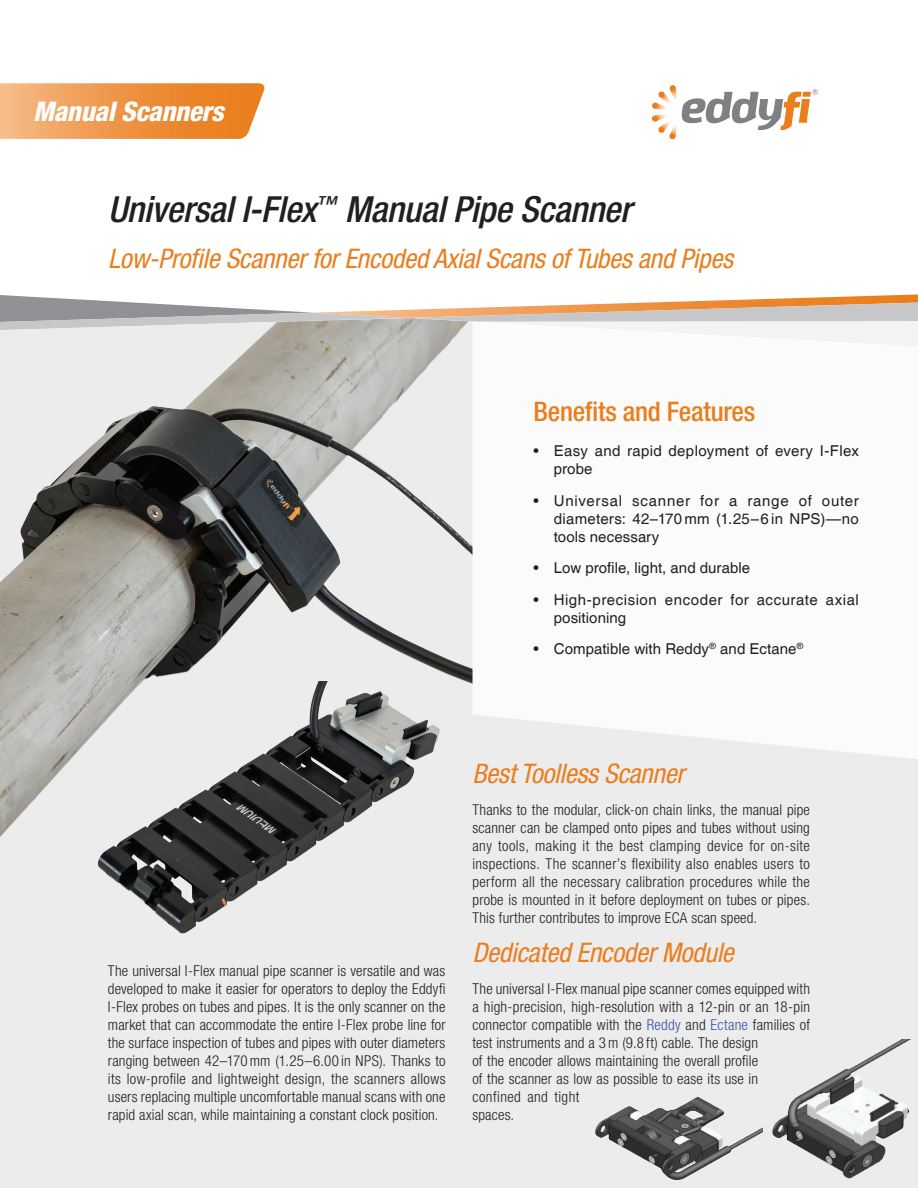
<style>
.page{position:relative;width:918px;height:1188px;background:#fff}
.page>*{position:absolute;margin:0;border:0;box-sizing:border-box;transform-origin:0 0}
.t1{font:italic 500 condensed 36px "Helvetica Neue LT Std";letter-spacing:-.01em;color:#231f20}
.t2{font:italic condensed 27px "Helvetica Neue LT Std";letter-spacing:-.01em;color:#ea7e1d}
.t3{font:500 condensed 27px "Helvetica Neue LT Std";letter-spacing:-.01em;color:#ea7e1d}
.t4{font:italic 800 condensed 27px "Helvetica Neue LT Std";letter-spacing:-.01em;color:#fff}
.t5{font:300 condensed 15px/18px "Helvetica Neue LT Std";letter-spacing:.01em;color:#231f20;text-align:justify}
.t6{font:15px/18px "Helvetica";letter-spacing:.015em;color:#231f20}
.t7{font:15px/18px "Helvetica";letter-spacing:.035em;color:#231f20}
.s1{color:#3a54a4}
</style>
<div class="page">
<svg style="left:0;top:294px;width:918px;height:24px"></svg>
<div style="left:0;top:318px;width:918px;height:870px;background:#ececed"></div>
<svg style="left:0;top:83px;width:265px;height:56px;background:#ef9a4f"></svg>
<svg style="left:472px;top:321px;width:446px;height:439px"></svg>
<img style="left:0;top:318px;width:472px;height:533px">
<div style="left:669px;top:133px;width:7px;height:6px;background:#ea7e1d;border-radius:3px"></div>
<div style="left:652px;top:115px;width:7px;height:7px;background:#ea7e1d;border-radius:3px"></div>
<div style="left:652px;top:102px;width:7px;height:7px;background:#ea7e1d;border-radius:3px"></div>
<div style="left:669px;top:85px;width:7px;height:7px;background:#ea7e1d;border-radius:3px"></div>
<svg style="left:655px;top:88px;width:163px;height:48px"></svg>
<img style="left:592px;top:1095px;width:170px;height:87px">
<img style="left:771px;top:1039px;width:140px;height:143px">
<img style="left:97px;top:682px;width:347px;height:252px">
<h2 class="t4" style="left:33px;top:95px;width:192px">Manual Scanners</h2>
<h1 class="t1" style="left:108px;top:188px;width:525px">Universal I-Flex<sup>™</sup> Manual Pipe Scanner</h1>
<h2 class="t2" style="left:108px;top:243px;width:627px">Low-Profile Scanner for Encoded Axial Scans of Tubes and Pipes</h2>
<h2 class="t3" style="left:534px;top:396px;width:223px">Benefits and Features</h2>
<p class="t6" style="left:554px;top:443px;width:307px;text-indent:-20px">• Easy and rapid deployment of every I-Flex probe</p>
<p class="t6" style="left:554px;top:492px;width:307px;text-align:justify;text-indent:-20px">• Universal scanner for a range of outer diameters: 42–170 mm (1.25–6 in NPS)—no tools necessary</p>
<p class="t6" style="left:534px;top:560px;width:218px">• Low profile, light, and durable</p>
<p class="t7" style="left:554px;top:591px;width:307px;text-indent:-20px">• High-precision encoder for accurate axial positioning</p>
<p class="t6" style="left:534px;top:641px;width:271px">• Compatible with Reddy<sup>®</sup> and Ectane<sup>®</sup></p>
<p class="t5" style="left:108px;top:961px;width:339px">The universal I-Flex manual pipe scanner is versatile and was developed to make it easier for operators to deploy the Eddyfi I-Flex probes on tubes and pipes. It is the only scanner on the market that can accommodate the entire I-Flex probe line for the surface inspection of tubes and pipes with outer diameters ranging between 42–170mm (1.25–6.00 in NPS). Thanks to its low-profile and lightweight design, the scanners allows users replacing multiple uncomfortable manual scans with one rapid axial scan, while maintaining a constant clock position.</p>
<h2 class="t2" style="left:472px;top:758px;width:213px">Best Toolless Scanner</h2>
<p class="t5" style="left:472px;top:800px;width:339px">Thanks to the modular, click-on chain links, the manual pipe scanner can be clamped onto pipes and tubes without using any tools, making it the best clamping device for on-site inspections. The scanner’s flexibility also enables users to perform all the necessary calibration procedures while the probe is mounted in it before deployment on tubes or pipes.<br>This further contributes to improve ECA scan speed.</p>
<h2 class="t2" style="left:472px;top:937px;width:263px">Dedicated Encoder Module</h2>
<p class="t5" style="left:472px;top:979px;width:339px;text-align:left">The universal I-Flex manual pipe scanner comes equipped with a high-precision, high-resolution with a 12-pin or an 18-pin connector compatible with the <span class="s1">Reddy</span> and <span class="s1">Ectane</span> families of test instruments and a 3m (9.8 ft) cable. The design<br>of the encoder allows maintaining the overall profile<br>of the scanner as low as possible to ease its use in confined and tight<br>spaces.</p>
</div>
